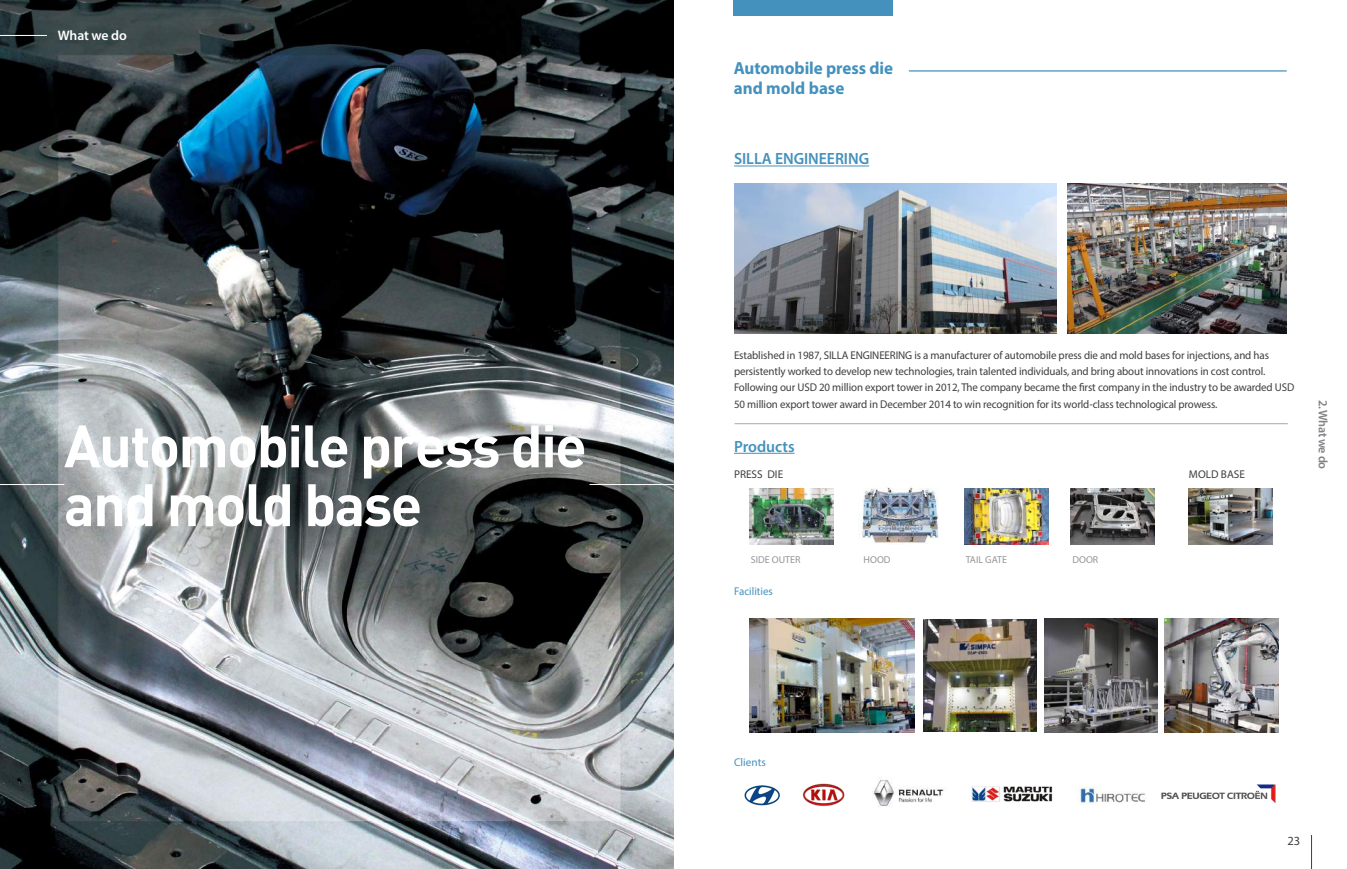
<style>
.page{position:relative;width:1347px;height:869px;background:#fff}
.page>*{position:absolute;margin:0;border:0;box-sizing:border-box;transform-origin:0 0}
.t1{font:58.75px/58.8px "Dinbol";letter-spacing:-.03em;color:#fff}
.t2{font:700 17.5px/20px "Myriad Pro";letter-spacing:-.005em;color:#4491bd}
.t3{font:600 16.25px "Myriad Pro";letter-spacing:-.005em;color:#4491bd}
.t4{font:600 13.75px "Myriad Pro";letter-spacing:-.015em;color:#fff}
.t5{font:600 12.5px "Myriad Pro";letter-spacing:-.03em;color:#808285}
.t6{font:12.5px "Myriad Pro";color:#3e3e3f}
.t7{font:11.25px/16.2px "Myriad Pro";letter-spacing:-.01em;color:#3e3e3f}
.t8{font:11.25px "Myriad Pro";color:#4491bd}
.t9{font:10px "Myriad Pro";color:#939598}
</style>
<div class="page">
<img style="left:0;top:0;width:674px;height:868px">
<img style="left:734px;top:183px;width:322px;height:150px">
<img style="left:1067px;top:183px;width:219px;height:150px">
<hr style="left:734px;top:165px;width:135px;height:1px;background:#4491bd">
<hr style="left:734px;top:452px;width:60px;height:1px;background:#4491bd">
<hr style="left:909px;top:70px;width:377px;height:1px;background:#4491bd">
<hr style="left:734px;top:423px;width:553px;height:1px;background:#a8a9ad">
<div style="left:733px;top:0;width:160px;height:15px;background:#4491bd"></div>
<hr style="left:1311px;top:834px;width:1px;height:34px;background:#3e3e3f">
<hr style="left:0;top:484px;width:64px;height:1px;background:#fff">
<hr style="left:589px;top:484px;width:91px;height:1px;background:#fff">
<hr style="left:0;top:35px;width:47px;height:1px;background:#fff">
<img style="left:859px;top:487px;width:80px;height:57px">
<img style="left:744px;top:785px;width:36px;height:21px">
<img style="left:802px;top:783px;width:43px;height:24px">
<img style="left:1161px;top:784px;width:115px;height:19px">
<img style="left:971px;top:786px;width:82px;height:16px">
<img style="left:873px;top:779px;width:71px;height:28px">
<img style="left:1077px;top:786px;width:69px;height:17px">
<img style="left:923px;top:619px;width:113px;height:112px">
<img style="left:1044px;top:618px;width:113px;height:114px">
<img style="left:1164px;top:618px;width:114px;height:114px">
<img style="left:750px;top:618px;width:164px;height:114px">
<img style="left:964px;top:488px;width:84px;height:56px">
<img style="left:1070px;top:488px;width:84px;height:56px">
<img style="left:1188px;top:488px;width:84px;height:56px">
<img style="left:750px;top:488px;width:84px;height:56px">
<p class="t4" style="left:58px;top:27px;width:70px">What we do</p>
<h1 class="t1" style="left:64px;top:414px;width:524px">Automobile press die and mold base</h1>
<h2 class="t2" style="left:733px;top:58px;width:161px">Automobile press die and mold base</h2>
<h3 class="t3" style="left:734px;top:148px;width:137px">SILLA ENGINEERING</h3>
<p class="t7" style="left:734px;top:346px;width:562px">Established in 1987, SILLA ENGINEERING is a manufacturer of automobile press die and mold bases for injections, and has persistently worked to develop new technologies, train talented individuals, and bring about innovations in cost control.<br>Following our USD 20 million export tower in 2012, The company became the first company in the industry to be awarded USD 50 million export tower award in December 2014 to win recognition for its world-class technological prowess.</p>
<h3 class="t3" style="left:734px;top:435px;width:62px">Products</h3>
<p class="t7" style="left:734px;top:465px;width:51px">PRESS DIE</p>
<p class="t7" style="left:1189px;top:465px;width:58px">MOLD BASE</p>
<p class="t5" style="left:1330px;top:399px;width:71px;rotate:90deg">2. What we do</p>
<p class="t9" style="left:751px;top:553px;width:51px">SIDE OUTER</p>
<p class="t8" style="left:734px;top:584px;width:40px">Facilities</p>
<p class="t9" style="left:863px;top:553px;width:28px">HOOD</p>
<p class="t9" style="left:965px;top:553px;width:43px">TAIL GATE</p>
<p class="t9" style="left:1072px;top:553px;width:27px">DOOR</p>
<p class="t8" style="left:734px;top:755px;width:33px">Clients</p>
<p class="t6" style="left:1287px;top:833px;width:14px">23</p>
</div>
